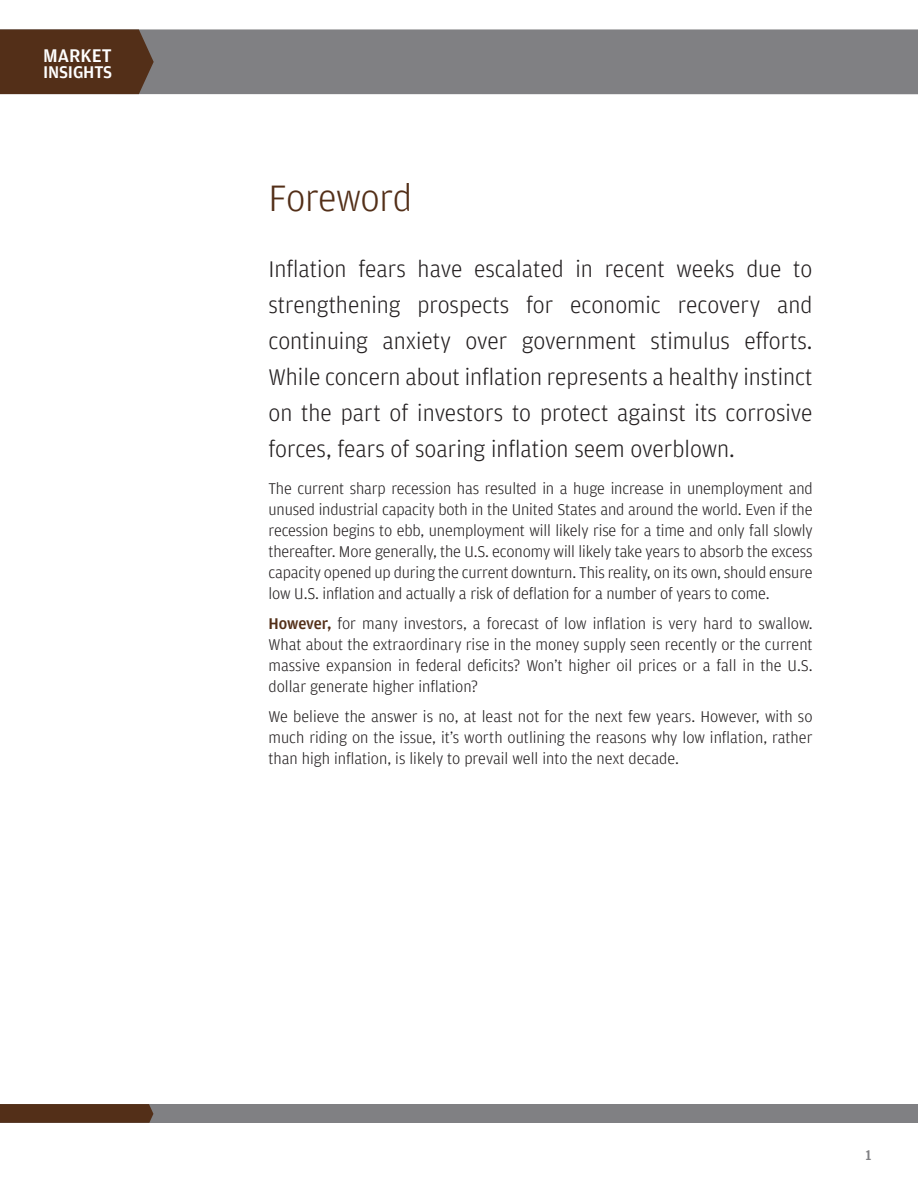
<style>
.page{position:relative;width:918px;height:1188px;background:#fff}
.page>*{position:absolute;margin:0;border:0;box-sizing:border-box;transform-origin:0 0}
.t1{font:300 39px "Amplitude";letter-spacing:-.015em;color:#532f18}
.t2{font:300 24px/36px "Amplitude";color:#231f20;text-align:justify}
.t3{font:500 19.5px "Amplitude";color:#fff}
.t4{font:500 18px "Amplitude";letter-spacing:-.01em;color:#fff}
.body{font:300 16.5px/21px "Amplitude";color:#231f20;text-align:justify}
.t5{font:500 15px "Amplitude";color:#808083}
.s1{font-weight:500;color:#532f18}
</style>
<div class="page">
<div style="left:0;top:29px;width:918px;height:65px;background:#808083"></div>
<div style="left:0;top:29px;width:154px;height:65px;background:#532f18"></div>
<div style="left:0;top:1104px;width:918px;height:19px;background:#808083"></div>
<svg style="left:0;top:1104px;width:153px;height:19px;background:#54311a"></svg>
<p class="t3" style="left:43px;top:43px;width:70px">MARKET</p>
<p class="t4" style="left:43px;top:61px;width:71px">INSIGHTS</p>
<p class="t1" style="left:268px;top:174px;width:145px">Foreword</p>
<p class="t2" style="left:268px;top:251px;width:546px">Inflation fears have escalated in recent weeks due to strengthening prospects for economic recovery and continuing anxiety over government stimulus efforts.<br>While concern about inflation represents a healthy instinct on the part of investors to protect against its corrosive forces, fears of soaring inflation seem overblown.</p>
<p class="body" style="left:268px;top:478px;width:546px">The current sharp recession has resulted in a huge increase in unemployment and unused industrial capacity both in the United States and around the world. Even if the recession begins to ebb, unemployment will likely rise for a time and only fall slowly thereafter. More generally, the U.S. economy will likely take years to absorb the excess capacity opened up during the current downturn. This reality, on its own, should ensure low U.S. inflation and actually a risk of deflation for a number of years to come.</p>
<p class="body" style="left:268px;top:613px;width:546px"><span class="s1">However,</span> for many investors, a forecast of low inflation is very hard to swallow.<br>What about the extraordinary rise in the money supply seen recently or the current massive expansion in federal deficits? Won’t higher oil prices or a fall in the U.S. dollar generate higher inflation?</p>
<p class="body" style="left:268px;top:706px;width:546px">We believe the answer is no, at least not for the next few years. However, with so much riding on the issue, it’s worth outlining the reasons why low inflation, rather than high inflation, is likely to prevail well into the next decade.</p>
<p class="t5" style="left:865px;top:1146px;width:7px">1</p>
</div>
